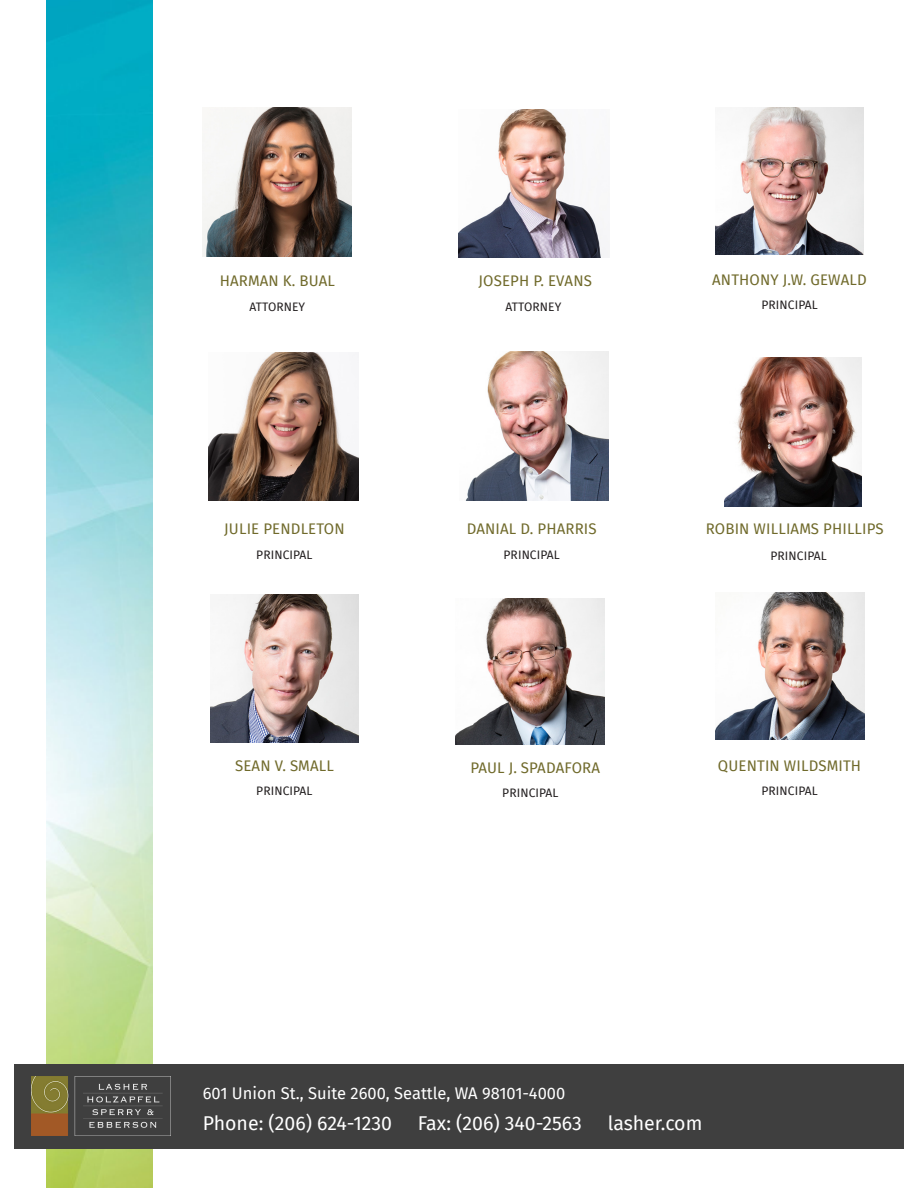
<style>
.page{position:relative;width:918px;height:1188px;background:#fff}
.page>*{position:absolute;margin:0;border:0;box-sizing:border-box;transform-origin:0 0}
.t1{font:19.5px "Fira Sans";color:#fff}
.t2{font:16.5px "Fira Sans";color:#fff}
.Attorney_Name{font:15px "Fira Sans";letter-spacing:.01em;color:#706a2b}
.Job_Title{font:12px "Fira Sans";letter-spacing:.01em;color:#231f20}
</style>
<div class="page">
<img style="left:46px;top:0;width:107px;height:1188px">
<div style="left:14px;top:1064px;width:890px;height:84px;background:#3f3f3f"></div>
<img style="left:32px;top:1077px;width:131px;height:58px">
<img style="left:203px;top:108px;width:149px;height:148px">
<img style="left:459px;top:109px;width:150px;height:149px">
<img style="left:715px;top:108px;width:149px;height:146px">
<img style="left:466px;top:352px;width:142px;height:148px">
<img style="left:724px;top:358px;width:138px;height:148px">
<img style="left:210px;top:594px;width:149px;height:148px">
<img style="left:456px;top:599px;width:149px;height:145px">
<img style="left:715px;top:592px;width:149px;height:148px">
<img style="left:208px;top:352px;width:151px;height:148px">
<p class="Attorney_Name" style="left:220px;top:270px;width:117px">HARMAN K. BUAL</p>
<p class="Job_Title" style="left:249px;top:298px;width:57px">ATTORNEY</p>
<p class="Attorney_Name" style="left:479px;top:270px;width:115px">JOSEPH P. EVANS</p>
<p class="Job_Title" style="left:506px;top:298px;width:57px">ATTORNEY</p>
<p class="Attorney_Name" style="left:712px;top:268px;width:156px">ANTHONY J.W. GEWALD</p>
<p class="Job_Title" style="left:761px;top:296px;width:58px">PRINCIPAL</p>
<p class="Attorney_Name" style="left:224px;top:518px;width:122px">JULIE PENDLETON</p>
<p class="Job_Title" style="left:256px;top:545px;width:58px">PRINCIPAL</p>
<p class="Attorney_Name" style="left:467px;top:517px;width:131px">DANIAL D. PHARRIS</p>
<p class="Job_Title" style="left:504px;top:545px;width:58px">PRINCIPAL</p>
<p class="Attorney_Name" style="left:706px;top:518px;width:179px">ROBIN WILLIAMS PHILLIPS</p>
<p class="Job_Title" style="left:770px;top:546px;width:58px">PRINCIPAL</p>
<p class="Attorney_Name" style="left:235px;top:754px;width:100px">SEAN V. SMALL</p>
<p class="Attorney_Name" style="left:470px;top:756px;width:131px">PAUL J. SPADAFORA</p>
<p class="Job_Title" style="left:502px;top:784px;width:58px">PRINCIPAL</p>
<p class="Job_Title" style="left:256px;top:782px;width:58px">PRINCIPAL</p>
<p class="Attorney_Name" style="left:718px;top:754px;width:145px">QUENTIN WILDSMITH</p>
<p class="Job_Title" style="left:761px;top:782px;width:58px">PRINCIPAL</p>
<p class="t2" style="left:203px;top:1081px;width:364px">601 Union St., Suite 2600, Seattle, WA 98101-4000</p>
<p class="t1" style="left:203px;top:1109px;width:191px">Phone: (206) 624-1230</p>
<p class="t1" style="left:418px;top:1109px;width:166px">Fax: (206) 340-2563</p>
<p class="t1" style="left:608px;top:1109px;width:96px">lasher.com</p>
</div>
